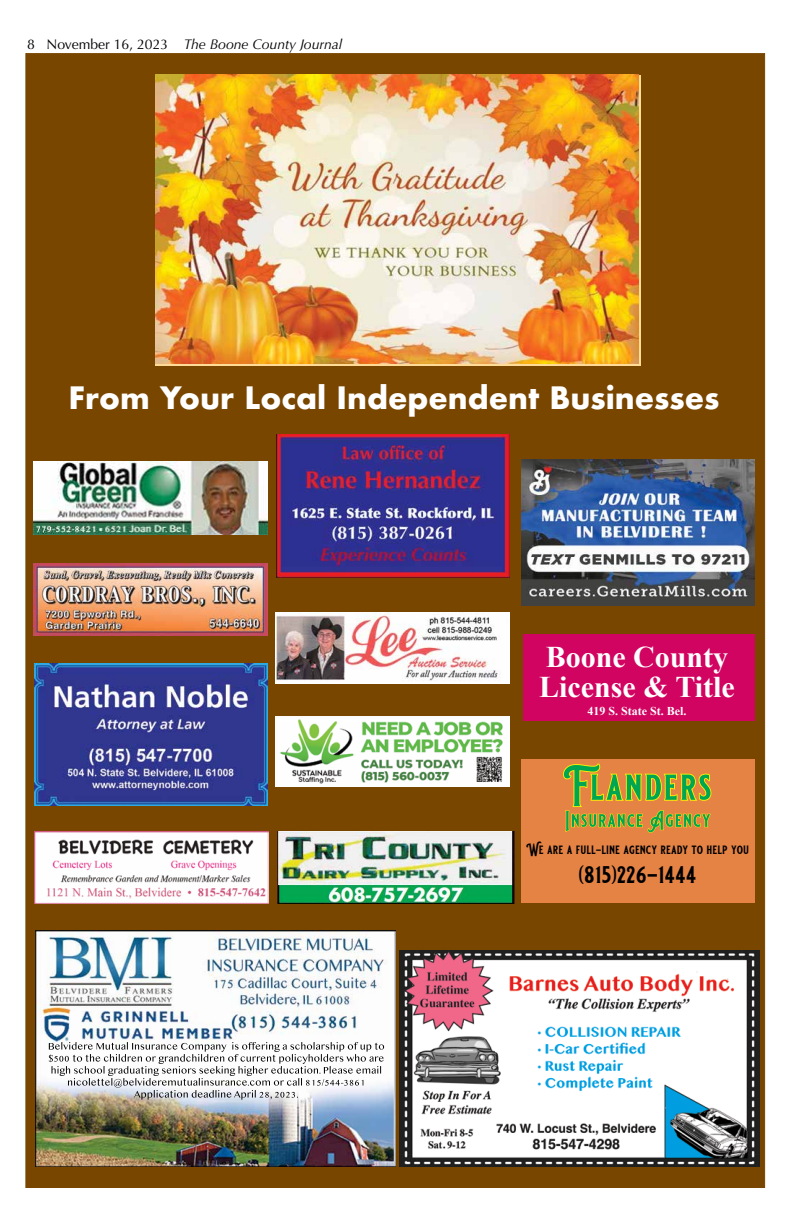
<style>
.page{position:relative;width:792px;height:1224px;background:#fff}
.page>*{position:absolute;margin:0;border:0;box-sizing:border-box;transform-origin:0 0}
.t1{font:700 30px "Futura";color:#fff}
.t2{font:700 30px/30px "Times New Roman";color:#fff}
.t3{font:700 24px "Blackriver";color:#000}
.t4{font:italic 14px "Optima";color:#000}
.t5{font:700 12px "Blackriver";color:#000}
.t6{font:700 12px "Times New Roman";color:#fff}
.s1{font-style:normal}
</style>
<div class="page">
<div style="left:25px;top:53px;width:740px;height:1135px;background:#794600;border:1px solid #794600"></div>
<img style="left:155px;top:75px;width:483px;height:288px">
<img style="left:35px;top:831px;width:234px;height:72px">
<img style="left:36px;top:930px;width:360px;height:236px">
<img style="left:33px;top:563px;width:234px;height:73px">
<img style="left:34px;top:462px;width:234px;height:73px">
<img style="left:276px;top:612px;width:234px;height:72px">
<img style="left:35px;top:663px;width:232px;height:142px">
<img style="left:277px;top:831px;width:238px;height:72px">
<img style="left:521px;top:459px;width:234px;height:146px">
<svg style="left:522px;top:759px;width:232px;height:144px"></svg>
<img style="left:276px;top:716px;width:234px;height:71px">
<img style="left:400px;top:950px;width:360px;height:216px">
<div style="left:523px;top:634px;width:232px;height:86px;background:#d10461"></div>
<img style="left:277px;top:434px;width:232px;height:144px">
<p class="t4" style="left:27px;top:36px;width:317px"><span class="s1">8 November 16, 2023</span> The Boone County Journal</p>
<h1 class="t1" style="left:69px;top:376px;width:652px">From Your Local Independent Businesses</h1>
<h1 class="t2" style="left:539px;top:641px;width:197px">Boone County<br>License &amp; Title</h1>
<p class="t6" style="left:588px;top:703px;width:100px">419 S. State St. Bel.</p>
<p class="t5" style="left:527px;top:840px;width:224px">We are a full-line agency ready to help you</p>
<h2 class="t3" style="left:579px;top:856px;width:119px">(815)226-1444</h2>
</div>
